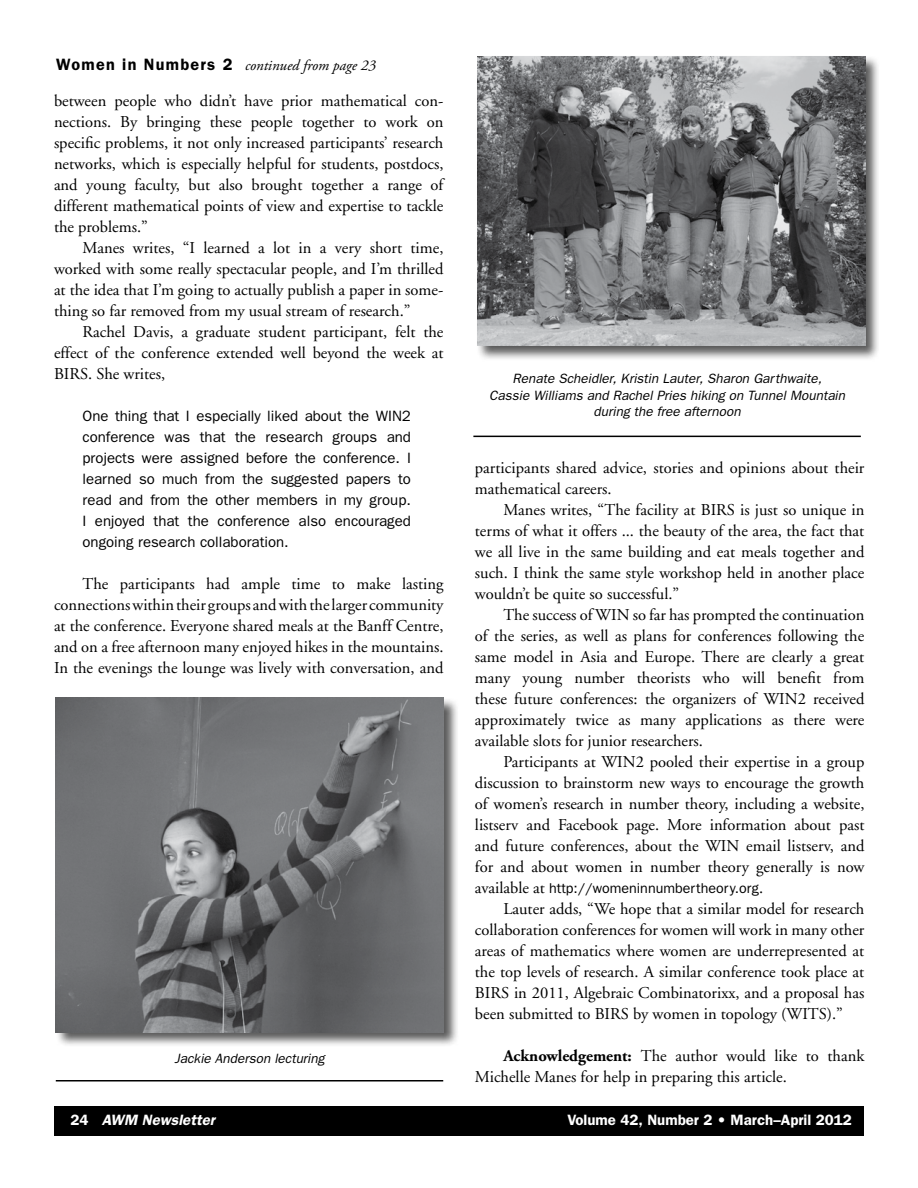
<style>
.page{position:relative;width:918px;height:1188px;background:#fff}
.page>*{position:absolute;margin:0;border:0;box-sizing:border-box;transform-origin:0 0}
.t1{font:16.5px/21px "Adobe Garamond";color:#000;text-align:justify}
.t2{font:15px/21px "Franklin Gothic";color:#000;text-align:justify}
.t3{font:italic 15px "Adobe Garamond Pro";color:#000}
.t4{font:600 15px "Franklin Gothic";color:#fff}
.t5{font:italic 600 15px "Franklin Gothic";color:#fff}
.t6{font:14.25px "Franklin Gothic";color:#000}
.t7{font:italic 13.5px/16.5px "Franklin Gothic";color:#000;text-align:center}
.s1{font-family:"Franklin Gothic";font-weight:600;font-style:normal;font-size:16.5px}
.s2{font-family:"Adobe Garamond";font-size:16.5px}
.s3{font-weight:700}
.s4{font-style:normal}
</style>
<div class="page">
<div style="left:54px;top:1106px;width:810px;height:30px;background:#000"></div>
<div style="left:476px;top:56px;width:405px;height:306px;background:#000;opacity:.65"></div>
<img style="left:477px;top:56px;width:388px;height:290px">
<hr style="left:473px;top:436px;width:388px;height:1px;background:#000">
<div style="left:55px;top:697px;width:405px;height:351px;background:#000;opacity:.65"></div>
<img style="left:56px;top:698px;width:388px;height:334px">
<hr style="left:56px;top:1080px;width:387px;height:2px;background:#000">
<p class="t3" style="left:56px;top:56px;width:321px"><span class="s1">Women in Numbers 2</span> continued from page 23</p>
<p class="t1" style="left:54px;top:90px;width:391px">between people who didn’t have prior mathematical con&shy;nections. By bringing these people together to work on specific problems, it not only increased participants’ research networks, which is especially helpful for students, postdocs, and young faculty, but also brought together a range of different mathematical points of view and expertise to tackle the problems.”</p>
<p class="t1" style="left:54px;top:237px;width:391px;text-indent:28px">Manes writes, “I learned a lot in a very short time, worked with some really spectacular people, and I’m thrilled at the idea that I’m going to actually publish a paper in some&shy;thing so far removed from my usual stream of research.”</p>
<p class="t1" style="left:54px;top:321px;width:391px;text-indent:28px">Rachel Davis, a graduate student participant, felt the effect of the conference extended well beyond the week at BIRS. She writes,</p>
<p class="t2" style="left:82px;top:405px;width:330px">One thing that I especially liked about the WIN2 conference was that the research groups and projects were assigned before the conference. I learned so much from the suggested papers to read and from the other members in my group.<br>I enjoyed that the conference also encouraged ongoing research collaboration.</p>
<p class="t1" style="left:54px;top:573px;width:391px;text-indent:28px">The participants had ample time to make lasting connections within their groups and with the larger community at the conference. Everyone shared meals at the Banff Centre, and on a free afternoon many enjoyed hikes in the mountains.<br>In the evenings the lounge was lively with conversation, and</p>
<p class="t7" style="left:174px;top:1050px;width:152px">Jackie Anderson lecturing</p>
<p class="t7" style="left:489px;top:370px;width:358px">Renate Scheidler, Kristin Lauter, Sharon Garthwaite,<br>Cassie Williams and Rachel Pries hiking on Tunnel Mountain during the free afternoon</p>
<p class="t1" style="left:475px;top:458px;width:391px">participants shared advice, stories and opinions about their mathematical careers.</p>
<p class="t1" style="left:475px;top:500px;width:391px;text-indent:28px">Manes writes, “The facility at BIRS is just so unique in terms of what it offers ... the beauty of the area, the fact that we all live in the same building and eat meals together and such. I think the same style workshop held in another place wouldn’t be quite so successful.”</p>
<p class="t1" style="left:475px;top:605px;width:391px;text-indent:28px">The success of WIN so far has prompted the continuation of the series, as well as plans for conferences following the same model in Asia and Europe. There are clearly a great many young number theorists who will benefit from these future conferences: the organizers of WIN2 received approximately twice as many applications as there were available slots for junior researchers.</p>
<p class="t1" style="left:475px;top:752px;width:391px;text-indent:28px">Participants at WIN2 pooled their expertise in a group discussion to brainstorm new ways to encourage the growth of women’s research in number theory, including a website, listserv and Facebook page. More information about past and future conferences, about the WIN email listserv, and for and about women in number theory generally is now</p>
<p class="t6" style="left:475px;top:880px;width:290px"><span class="s2">available at</span> http://womeninnumbertheory.org<span class="s2">.</span></p>
<p class="t1" style="left:475px;top:899px;width:391px;text-indent:28px">Lauter adds, “We hope that a similar model for research collaboration conferences for women will work in many other areas of mathematics where women are underrepresented at the top levels of research. A similar conference took place at BIRS in 2011, Algebraic Combinatorixx, and a proposal has been submitted to BIRS by women in topology (WITS).”</p>
<p class="t1" style="left:475px;top:1046px;width:391px;text-indent:28px"><span class="s3">Acknowledgement:</span> The author would like to thank<br>Michelle Manes for help in preparing this article.</p>
<p class="t5" style="left:70px;top:1111px;width:146px"><span class="s4">24</span> AWM Newsletter</p>
<p class="t4" style="left:567px;top:1111px;width:286px">Volume 42, Number 2 • March–April 2012</p>
</div>
